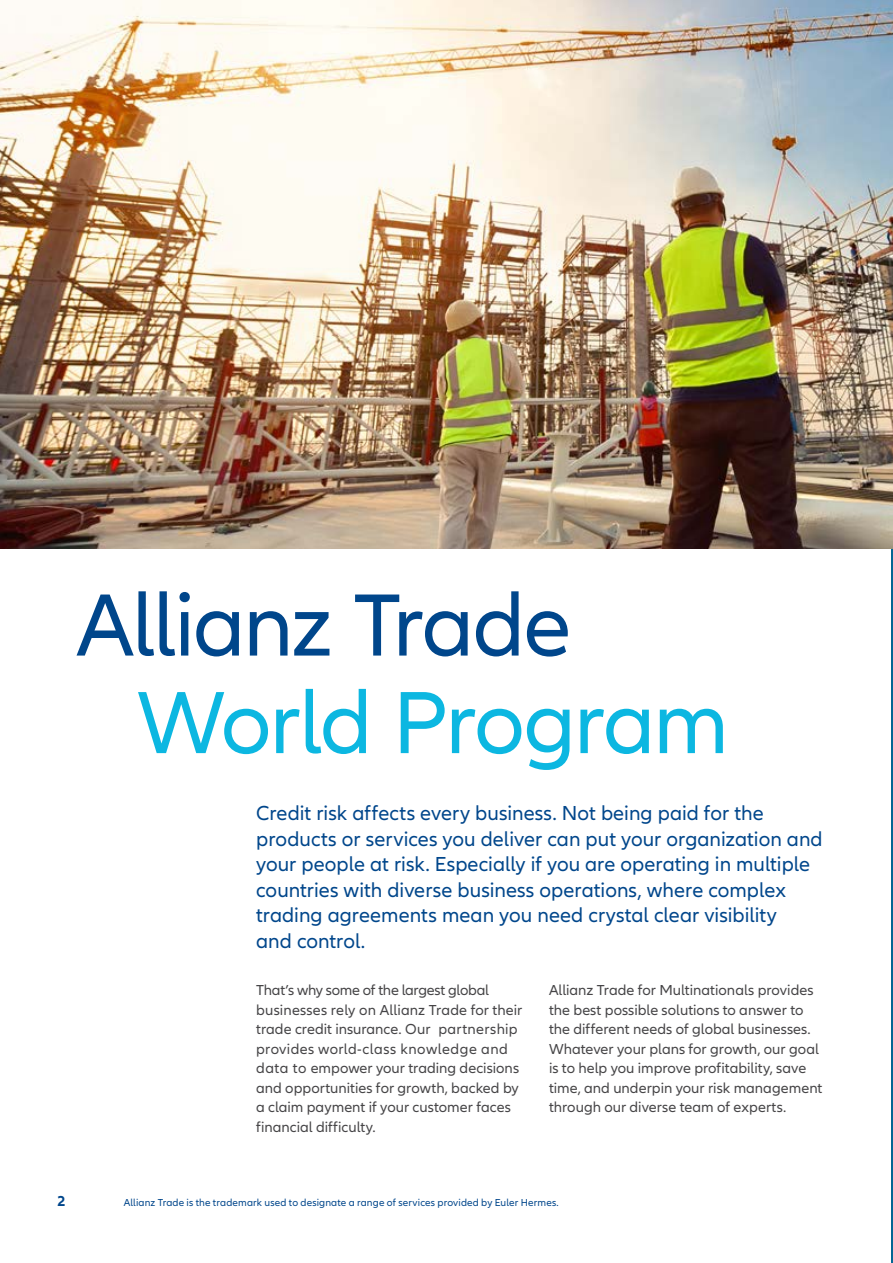
<style>
.page{position:relative;width:893px;height:1263px;background:#fff}
.page>*{position:absolute;margin:0;border:0;box-sizing:border-box;transform-origin:0 0}
.t1{font:91.5px "Allianz Neo";letter-spacing:-.025em;color:#00468b}
.t2{font:91.5px "Allianz Neo";letter-spacing:-.025em;color:#0cb7e1}
.t3{font:21px/25.5px "Allianz Neo";letter-spacing:.005em;color:#00468b}
.t4{font:15px/19.5px "Allianz Neo";color:#464547}
.t5{font:700 15px "Allianz Neo";color:#00468b}
.t6{font:10.5px "Allianz Neo";letter-spacing:.015em;color:#00468b}
</style>
<div class="page">
<hr style="left:891px;top:0;width:2px;height:1263px;background:#056694">
<img style="left:0;top:0;width:893px;height:549px">
<h1 class="t1" style="left:77px;top:573px;width:496px">Allianz Trade</h1>
<h1 class="t2" style="left:137px;top:670px;width:593px">World Program</h1>
<p class="t3" style="left:256px;top:801px;width:568px">Credit risk affects every business. Not being paid for the products or services you deliver can put your organization and your people at risk. Especially if you are operating in multiple countries with diverse business operations, where complex trading agreements mean you need crystal clear visibility<br>and control.</p>
<p class="t4" style="left:256px;top:981px;width:268px">That’s why some of the largest global businesses rely on Allianz Trade for their trade credit insurance. Our partnership provides world-class knowledge and data to empower your trading decisions and opportunities for growth, backed by a claim payment if your customer faces financial difficulty.</p>
<p class="t4" style="left:549px;top:981px;width:275px">Allianz Trade for Multinationals provides the best possible solutions to answer to the different needs of global businesses.<br>Whatever your plans for growth, our goal is to help you improve profitability, save time, and underpin your risk management through our diverse team of experts.</p>
<p class="t5" style="left:57px;top:1192px;width:10px">2</p>
<p class="t6" style="left:124px;top:1196px;width:437px">Allianz Trade is the trademark used to designate a range of services provided by Euler Hermes.</p>
</div>
